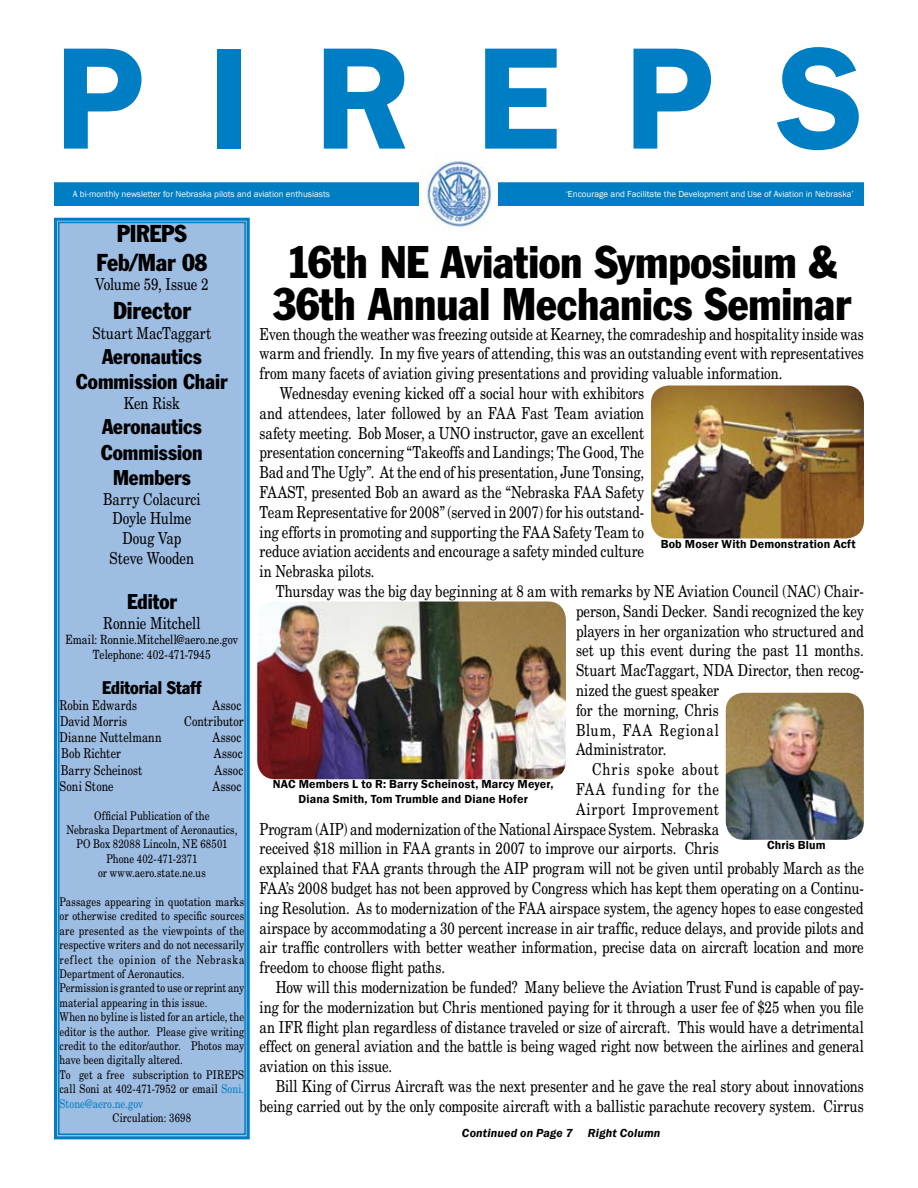
<style>
.page{position:relative;width:918px;height:1188px;background:#fff}
.page>*{position:absolute;margin:0;border:0;box-sizing:border-box;transform-origin:0 0}
.t1{font:600 150px "Franklin Gothic";letter-spacing:.42em;color:#007ec4}
.t2{font:condensed 45px/42px "Franklin Gothic";letter-spacing:-.01em;color:#000;text-align:center}
.t3{font:condensed 24px/28.8px "Franklin Gothic";letter-spacing:-.005em;color:#000;text-align:center}
.t4{font:condensed 21px/25.2px "Franklin Gothic";color:#000;text-align:center}
.t5{font:condensed 18px "Franklin Gothic";color:#000}
.t6{font:16.5px/19.8px "New Century Schlbk";color:#000;text-align:center;scale:.8 1}
.t7{font:16.5px "New Century Schlbk";letter-spacing:.06em;color:#000;scale:.8 1}
.t8{font:16.5px "New Century Schlbk";letter-spacing:.04em;color:#000;scale:.8 1}
.t9{font:16.5px "New Century Schlbk";letter-spacing:.065em;color:#000;scale:.8 1}
.t10{font:13.5px "New Century Schlbk";letter-spacing:.01em;color:#000;scale:.8 1}
.t11{font:12.75px/15.3px "New Century Schlbk";letter-spacing:.005em;color:#000;text-align:center;scale:.8 1}
.t12{font:12px/14.4px "New Century Schlbk";letter-spacing:.015em;color:#000;text-align:center;scale:.8 1}
.t13{font:600 12px/14.4px "Franklin Gothic";letter-spacing:.015em;color:#000;text-align:center}
.t14{font:italic 600 12px "Franklin Gothic";letter-spacing:.015em;color:#000}
.t15{font:9px "Franklin Gothic";color:#fff}
.s1{color:#007ec4}
</style>
<div class="page">
<div style="left:55px;top:183px;width:808px;height:22px;background:#007ec4"></div>
<div style="left:54px;top:182px;width:810px;height:24px;border:2px solid #007ec4"></div>
<div style="left:56px;top:219px;width:192px;height:919px;background:#9ebde3"></div>
<div style="left:54px;top:218px;width:196px;height:921px;border:3px solid #007ec4"></div>
<img style="left:419px;top:161px;width:79px;height:66px">
<div style="left:58px;top:222px;width:188px;height:913px;border:2px solid #007ec4"></div>
<img style="left:651px;top:386px;width:213px;height:152px;border-radius:18px">
<img style="left:257px;top:602px;width:309px;height:177px;border-radius:18px">
<img style="left:726px;top:693px;width:138px;height:147px;border-radius:18px">
<h1 class="t1" style="left:54px;top:6px;width:812px">PIREPS</h1>
<p class="t15" style="left:73px;top:188px;width:259px">A bi-monthly newsletter for Nebraska pilots and aviation enthusiasts</p>
<p class="t15" style="left:566px;top:188px;width:290px">‘Encourage and Facilitate the Development and Use of Aviation in Nebraska’</p>
<h3 class="t3" style="left:96px;top:219px;width:113px">PIREPS<br>Feb/Mar 08</h3>
<p class="t6" style="left:95px;top:275px;width:143px">Volume 59, Issue 2</p>
<h3 class="t3" style="left:113px;top:296px;width:79px">Director</h3>
<p class="t6" style="left:93px;top:323px;width:150px">Stuart MacTaggart</p>
<p class="t4" style="left:76px;top:344px;width:153px">Aeronautics<br>Commission Chair</p>
<p class="t6" style="left:124px;top:393px;width:72px">Ken Risk</p>
<p class="t4" style="left:101px;top:414px;width:103px">Aeronautics<br>Commission<br>Members</p>
<p class="t6" style="left:103px;top:489px;width:124px">Barry Colacurci<br>Doyle Hulme<br>Doug Vap<br>Steve Wooden</p>
<p class="t4" style="left:127px;top:589px;width:51px">Editor</p>
<p class="t6" style="left:103px;top:613px;width:123px">Ronnie Mitchell</p>
<p class="t11" style="left:65px;top:632px;width:218px">Email: Ronnie.Mitchell@aero.ne.gov<br>Telephone: 402-471-7945</p>
<p class="t5" style="left:102px;top:676px;width:101px">Editorial Staff</p>
<p class="t10" style="left:60px;top:697px;width:98px">Robin Edwards</p>
<p class="t10" style="left:213px;top:697px;width:37px">Assoc</p>
<p class="t10" style="left:60px;top:713px;width:85px">David Morris</p>
<p class="t10" style="left:184px;top:713px;width:76px">Contributor</p>
<p class="t10" style="left:60px;top:729px;width:129px">Dianne Nuttelmann</p>
<p class="t10" style="left:213px;top:729px;width:37px">Assoc</p>
<p class="t10" style="left:61px;top:745px;width:76px">Bob Richter</p>
<p class="t10" style="left:214px;top:745px;width:37px">Assoc</p>
<p class="t10" style="left:61px;top:762px;width:104px">Barry Scheinost</p>
<p class="t10" style="left:215px;top:762px;width:37px">Assoc</p>
<p class="t10" style="left:60px;top:778px;width:69px">Soni Stone</p>
<p class="t10" style="left:213px;top:778px;width:37px">Assoc</p>
<p class="t12" style="left:66px;top:808px;width:215px">Official Publication of the<br>Nebraska Department of Aeronautics,<br>PO Box 82088 Lincoln, NE 68501<br>Phone 402-471-2371<br>or www.aero.state.ne.us</p>
<p class="t12" style="left:60px;top:895px;width:233px;text-align:left">Passages appearing in quotation marks or otherwise credited to specific sources are presented as the viewpoints of the respective writers and do not necessarily reflect the opinion of the Nebraska Department of Aeronautics.<br>Permission is granted to use or reprint any material appearing in this issue.<br>When no byline is listed for an article, the editor is the author. Please give writing credit to the editor/author. Photos may have been digitally altered.<br>To get a free subscription to PIREPS call Soni at 402-471-7952 or email <span class="s1">Soni.<br>Stone@aero.ne.gov</span></p>
<p class="t12" style="left:113px;top:1111px;width:100px">Circulation: 3698</p>
<h2 class="t2" style="left:273px;top:240px;width:580px">16th NE Aviation Symposium &amp;<br>36th Annual Mechanics Seminar</h2>
<p class="t6" style="left:260px;top:324px;width:757px">Even though the weather was freezing outside at Kearney, the comradeship and hospitality inside was</p>
<p class="t6" style="left:260px;top:344px;width:757px">warm and friendly. In my five years of attending, this was an outstanding event with representatives</p>
<p class="t6" style="left:260px;top:363px;width:655px">from many facets of aviation giving presentations and providing valuable information.</p>
<p class="t6" style="left:280px;top:383px;width:457px">Wednesday evening kicked off a social hour with exhibitors</p>
<p class="t6" style="left:260px;top:403px;width:482px">and attendees, later followed by an FAA Fast Team aviation</p>
<p class="t6" style="left:260px;top:423px;width:482px">safety meeting. Bob Moser, a UNO instructor, gave an excellent</p>
<p class="t6" style="left:260px;top:443px;width:482px">presentation concerning “Takeoffs and Landings; The Good, The</p>
<p class="t6" style="left:260px;top:462px;width:482px">Bad and The Ugly”. At the end of his presentation, June Tonsing,</p>
<p class="t6" style="left:260px;top:482px;width:482px">FAAST, presented Bob an award as the “Nebraska FAA Safety</p>
<p class="t6" style="left:260px;top:502px;width:482px">Team Representative for 2008” (served in 2007) for his outstand-</p>
<p class="t6" style="left:260px;top:522px;width:482px">ing efforts in promoting and supporting the FAA Safety Team to</p>
<p class="t6" style="left:260px;top:542px;width:482px">reduce aviation accidents and encourage a safety minded culture</p>
<p class="t6" style="left:260px;top:561px;width:145px">in Nebraska pilots.</p>
<p class="t6" style="left:276px;top:581px;width:737px">Thursday was the big day beginning at 8 am with remarks by NE Aviation Council (NAC) Chair-</p>
<p class="t6" style="left:576px;top:601px;width:361px">person, Sandi Decker. Sandi recognized the key</p>
<p class="t6" style="left:576px;top:621px;width:361px">players in her organization who structured and</p>
<p class="t6" style="left:576px;top:641px;width:361px">set up this event during the past 11 months.</p>
<p class="t6" style="left:576px;top:660px;width:362px">Stuart MacTaggart, NDA Director, then recog-</p>
<p class="t6" style="left:576px;top:680px;width:180px">nized the guest speaker</p>
<p class="t6" style="left:576px;top:700px;width:180px">for the morning, Chris</p>
<p class="t7" style="left:576px;top:720px;width:180px">Blum, FAA Regional</p>
<p class="t6" style="left:576px;top:740px;width:115px">Administrator.</p>
<p class="t7" style="left:592px;top:759px;width:160px">Chris spoke about</p>
<p class="t9" style="left:576px;top:779px;width:180px">FAA funding for the</p>
<p class="t8" style="left:576px;top:799px;width:180px">Airport Improvement</p>
<p class="t6" style="left:260px;top:819px;width:576px">Program (AIP) and modernization of the National Airspace System. Nebraska</p>
<p class="t6" style="left:260px;top:839px;width:576px">received $18 million in FAA grants in 2007 to improve our airports. Chris</p>
<p class="t6" style="left:260px;top:858px;width:757px">explained that FAA grants through the AIP program will not be given until probably March as the</p>
<p class="t6" style="left:260px;top:878px;width:757px">FAA’s 2008 budget has not been approved by Congress which has kept them operating on a Continu-</p>
<p class="t6" style="left:260px;top:898px;width:757px">ing Resolution. As to modernization of the FAA airspace system, the agency hopes to ease congested</p>
<p class="t6" style="left:260px;top:918px;width:757px">airspace by accommodating a 30 percent increase in air traffic, reduce delays, and provide pilots and</p>
<p class="t6" style="left:260px;top:938px;width:757px">air traffic controllers with better weather information, precise data on aircraft location and more</p>
<p class="t6" style="left:260px;top:957px;width:233px">freedom to choose flight paths.</p>
<p class="t6" style="left:276px;top:977px;width:737px">How will this modernization be funded? Many believe the Aviation Trust Fund is capable of pay-</p>
<p class="t6" style="left:260px;top:997px;width:757px">ing for the modernization but Chris mentioned paying for it through a user fee of $25 when you file</p>
<p class="t6" style="left:260px;top:1017px;width:757px">an IFR flight plan regardless of distance traveled or size of aircraft. This would have a detrimental</p>
<p class="t6" style="left:260px;top:1037px;width:757px">effect on general aviation and the battle is being waged right now between the airlines and general</p>
<p class="t6" style="left:260px;top:1056px;width:167px">aviation on this issue.</p>
<p class="t6" style="left:276px;top:1076px;width:737px">Bill King of Cirrus Aircraft was the next presenter and he gave the real story about innovations</p>
<p class="t6" style="left:260px;top:1096px;width:757px">being carried out by the only composite aircraft with a ballistic parachute recovery system. Cirrus</p>
<p class="t13" style="left:661px;top:537px;width:197px">Bob Moser With Demonstration Acft</p>
<p class="t13" style="left:273px;top:777px;width:282px">NAC Members L to R: Barry Scheinost, Marcy Meyer,<br>Diana Smith, Tom Trumble and Diane Hofer</p>
<p class="t13" style="left:767px;top:838px;width:60px">Chris Blum</p>
<p class="t14" style="left:462px;top:1125px;width:112px">Continued on Page 7</p>
<p class="t14" style="left:588px;top:1125px;width:74px">Right Column</p>
</div>
